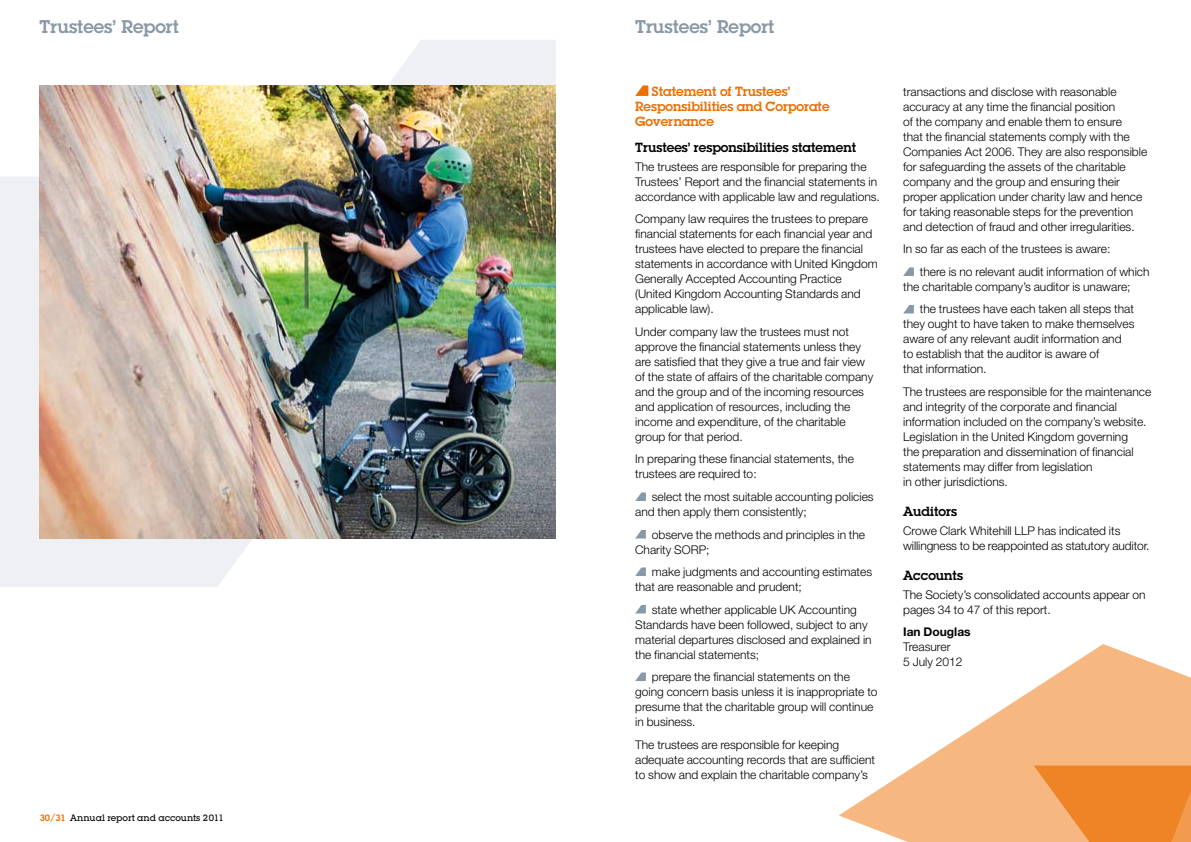
<style>
.page{position:relative;width:1191px;height:842px;background:#fff}
.page>*{position:absolute;margin:0;border:0;box-sizing:border-box;transform-origin:0 0}
.t1{font:600 18px "Lubalin Graph Std";color:#8898a6}
.t2{font:600 13px/15px "Lubalin Graph Std";color:#ed6f00}
.t3{font:600 13px "Lubalin Graph Std";color:#000}
.t4{font:300 12px/15px "Helvetica Neue LT Std";color:#000}
.t5{font:700 12px "Helvetica Neue LT Std";color:#000}
.t6{font:500 9px "Lubalin Graph Std";color:#000}
.s1{font-weight:600;color:#ed6f00}
</style>
<div class="page">
<svg style="left:839px;top:644px;width:352px;height:198px;fill:#f6b780"></svg>
<svg style="left:1033px;top:765px;width:158px;height:77px;background:#f08e38"></svg>
<svg style="left:388px;top:40px;width:168px;height:45px;background:#eff1f4"></svg>
<div style="left:0;top:177px;width:252px;height:410px;background:#eef0f3"></div>
<img style="left:40px;top:85px;width:516px;height:454px">
<svg style="left:635px;top:85px;width:13px;height:11px"></svg>
<svg style="left:635px;top:492px;width:11px;height:9px"></svg>
<svg style="left:635px;top:530px;width:11px;height:8px"></svg>
<svg style="left:635px;top:567px;width:11px;height:9px"></svg>
<svg style="left:635px;top:605px;width:11px;height:8px"></svg>
<svg style="left:635px;top:672px;width:11px;height:9px"></svg>
<svg style="left:903px;top:267px;width:11px;height:9px"></svg>
<svg style="left:903px;top:305px;width:11px;height:8px"></svg>
<h1 class="t1" style="left:40px;top:14px;width:141px">Trustees’ Report</h1>
<h1 class="t1" style="left:635px;top:14px;width:141px">Trustees’ Report</h1>
<p class="t6" style="left:40px;top:812px;width:186px"><span class="s1">30/31</span> Annual report and accounts 2011</p>
<p class="t2" style="left:635px;top:84px;width:196px;text-indent:17px">Statement of Trustees’<br>Responsibilities and Corporate<br>Governance</p>
<p class="t3" style="left:635px;top:139px;width:222px">Trustees’ responsibilities statement</p>
<p class="t4" style="left:635px;top:159px;width:246px">The trustees are responsible for preparing the<br>Trustees’ Report and the financial statements in accordance with applicable law and regulations.</p>
<p class="t4" style="left:635px;top:211px;width:244px">Company law requires the trustees to prepare financial statements for each financial year and trustees have elected to prepare the financial statements in accordance with United Kingdom Generally Accepted Accounting Practice (United Kingdom Accounting Standards and applicable law).</p>
<p class="t4" style="left:635px;top:324px;width:240px">Under company law the trustees must not approve the financial statements unless they are satisfied that they give a true and fair view of the state of affairs of the charitable company and the group and of the incoming resources and application of resources, including the income and expenditure, of the charitable group for that period.</p>
<p class="t4" style="left:635px;top:451px;width:220px">In preparing these financial statements, the trustees are required to:</p>
<p class="t4" style="left:635px;top:489px;width:240px;text-indent:17px">select the most suitable accounting policies and then apply them consistently;</p>
<p class="t4" style="left:635px;top:526px;width:231px;text-indent:17px">observe the methods and principles in the<br>Charity SORP;</p>
<p class="t4" style="left:635px;top:564px;width:238px;text-indent:17px">make judgments and accounting estimates that are reasonable and prudent;</p>
<p class="t4" style="left:635px;top:601px;width:238px;text-indent:17px">state whether applicable UK Accounting Standards have been followed, subject to any material departures disclosed and explained in the financial statements;</p>
<p class="t4" style="left:635px;top:669px;width:244px;text-indent:17px">prepare the financial statements on the going concern basis unless it is inappropriate to presume that the charitable group will continue in business.</p>
<p class="t4" style="left:635px;top:736px;width:241px">The trustees are responsible for keeping adequate accounting records that are sufficient to show and explain the charitable company’s</p>
<p class="t4" style="left:903px;top:84px;width:245px">transactions and disclose with reasonable accuracy at any time the financial position<br>of the company and enable them to ensure<br>that the financial statements comply with the Companies Act 2006. They are also responsible for safeguarding the assets of the charitable company and the group and ensuring their proper application under charity law and hence for taking reasonable steps for the prevention and detection of fraud and other irregularities.</p>
<p class="t4" style="left:920px;top:238px;width:231px;line-height:22.5px;text-indent:-17px">In so far as each of the trustees is aware:<br>there is no relevant audit information of which</p>
<p class="t4" style="left:903px;top:275px;width:232px;line-height:22.5px;text-align:right">the charitable company’s auditor is unaware; the trustees have each taken all steps that</p>
<p class="t4" style="left:903px;top:316px;width:233px">they ought to have taken to make themselves aware of any relevant audit information and to establish that the auditor is aware of<br>that information.</p>
<p class="t4" style="left:903px;top:384px;width:250px">The trustees are responsible for the maintenance and integrity of the corporate and financial information included on the company’s website.<br>Legislation in the United Kingdom governing<br>the preparation and dissemination of financial statements may differ from legislation<br>in other jurisdictions.</p>
<p class="t3" style="left:903px;top:503px;width:55px">Auditors</p>
<p class="t4" style="left:903px;top:523px;width:248px">Crowe Clark Whitehill LLP has indicated its willingness to be reappointed as statutory auditor.</p>
<p class="t3" style="left:903px;top:566px;width:61px">Accounts</p>
<p class="t4" style="left:903px;top:586px;width:244px">The Society’s consolidated accounts appear on pages 34 to 47 of this report.</p>
<p class="t5" style="left:903px;top:624px;width:69px">Ian Douglas</p>
<p class="t4" style="left:903px;top:639px;width:61px">Treasurer<br>5 July 2012</p>
</div>
